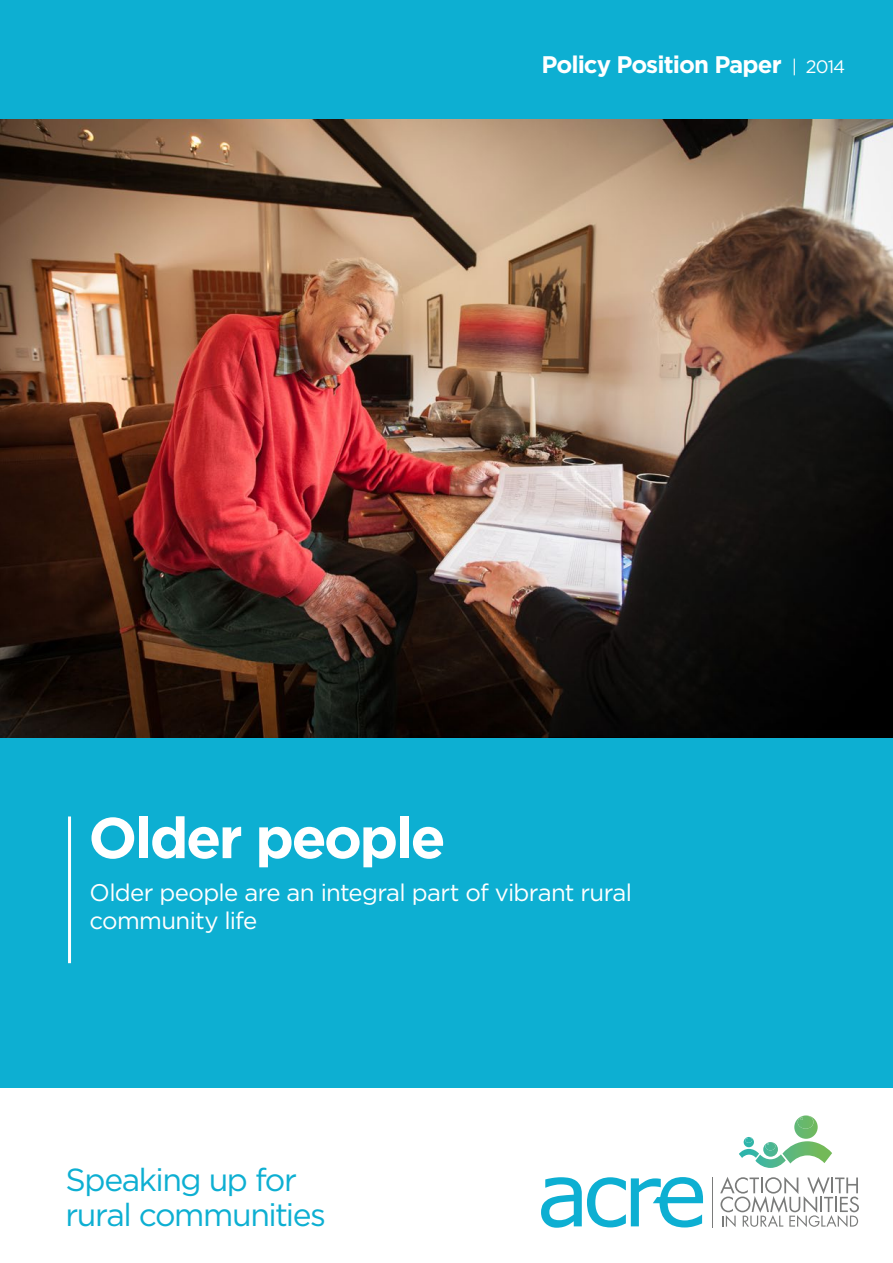
<style>
.page{position:relative;width:893px;height:1263px;background:#fff}
.page>*{position:absolute;margin:0;border:0;box-sizing:border-box;transform-origin:0 0}
.t1{font:700 57.45px "Gotham";letter-spacing:-.045em;color:#fff}
.t2{font:31.8px/35px "Gotham";letter-spacing:-.045em;color:#0dafd2}
.t3{font:24px/28.5px "Gotham";letter-spacing:-.03em;color:#fff}
.t4{font:700 24px "Gotham";letter-spacing:-.04em;color:#fff}
.s1{font-weight:400;font-size:18px}
</style>
<div class="page">
<div style="left:0;top:0;width:893px;height:1087px;background:#0dafd2"></div>
<hr style="left:68px;top:816px;width:3px;height:147px;background:#fff">
<svg style="left:720px;top:1177px;width:139px;height:50px"></svg>
<hr style="left:712px;top:1177px;width:1px;height:51px;background:#7a7b7a">
<svg style="left:541px;top:1177px;width:162px;height:51px"></svg>
<svg style="left:739px;top:1115px;width:93px;height:53px"></svg>
<img style="left:0;top:119px;width:893px;height:619px">
<p class="t4" style="left:541px;top:49px;width:305px">Policy Position Paper <span class="s1">| 2014</span></p>
<h1 class="t1" style="left:88px;top:800px;width:359px">Older people</h1>
<p class="t3" style="left:90px;top:877px;width:544px">Older people are an integral part of vibrant rural community life</p>
<h2 class="t2" style="left:65px;top:1162px;width:262px">Speaking up for rural communities</h2>
</div>
